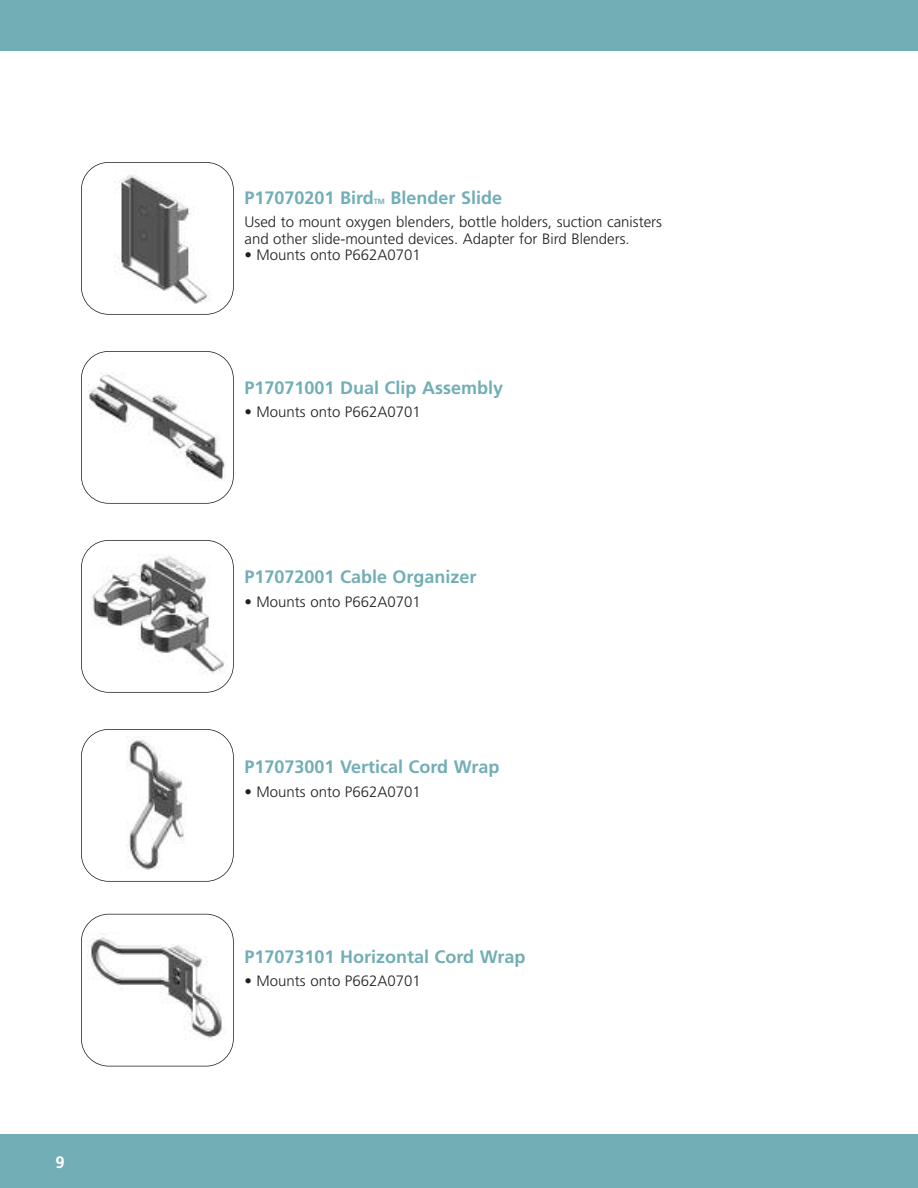
<style>
.page{position:relative;width:918px;height:1188px;background:#fff}
.page>*{position:absolute;margin:0;border:0;box-sizing:border-box;transform-origin:0 0}
.t1{font:700 18px "Frutiger";color:#72aeb6}
.t2{font:700 16.5px "Frutiger";color:#fff}
.t3{font:300 15px/16.5px "Frutiger";color:#231f20}
.t4{font:700 7.5px "Frutiger";color:#72aeb6}
</style>
<div class="page">
<div style="left:0;top:1134px;width:918px;height:54px;background:#72aeb6"></div>
<div style="left:0;top:0;width:918px;height:51px;background:#72aeb6"></div>
<img style="left:116px;top:175px;width:93px;height:128px">
<div style="left:81px;top:162px;width:153px;height:153px;border:2px solid #231f20;border-radius:28px"></div>
<img style="left:89px;top:374px;width:136px;height:106px">
<div style="left:81px;top:351px;width:153px;height:153px;border:2px solid #231f20;border-radius:28px"></div>
<img style="left:92px;top:555px;width:133px;height:119px">
<div style="left:81px;top:540px;width:153px;height:153px;border:2px solid #231f20;border-radius:28px"></div>
<img style="left:128px;top:738px;width:57px;height:132px">
<div style="left:81px;top:729px;width:153px;height:153px;border:2px solid #231f20;border-radius:28px"></div>
<img style="left:90px;top:934px;width:133px;height:106px">
<div style="left:81px;top:914px;width:153px;height:152px;border:2px solid #231f20;border-radius:28px"></div>
<p class="t2" style="left:56px;top:1156px;width:11px">9</p>
<p class="t1" style="left:245px;top:190px;width:131px">P17070201 Bird</p>
<p class="t4" style="left:374px;top:198px;width:13px">TM</p>
<p class="t1" style="left:390px;top:190px;width:113px">Blender Slide</p>
<p class="t3" style="left:245px;top:215px;width:419px">Used to mount oxygen blenders, bottle holders, suction canisters and other slide-mounted devices. Adapter for Bird Blenders.</p>
<p class="t3" style="left:245px;top:248px;width:178px">• Mounts onto P662A0701</p>
<p class="t1" style="left:245px;top:380px;width:260px">P17071001 Dual Clip Assembly</p>
<p class="t3" style="left:245px;top:405px;width:178px">• Mounts onto P662A0701</p>
<p class="t1" style="left:245px;top:570px;width:234px">P17072001 Cable Organizer</p>
<p class="t3" style="left:245px;top:594px;width:178px">• Mounts onto P662A0701</p>
<p class="t1" style="left:245px;top:760px;width:256px">P17073001 Vertical Cord Wrap</p>
<p class="t3" style="left:245px;top:784px;width:178px">• Mounts onto P662A0701</p>
<p class="t1" style="left:245px;top:949px;width:282px">P17073101 Horizontal Cord Wrap</p>
<p class="t3" style="left:245px;top:974px;width:178px">• Mounts onto P662A0701</p>
</div>
